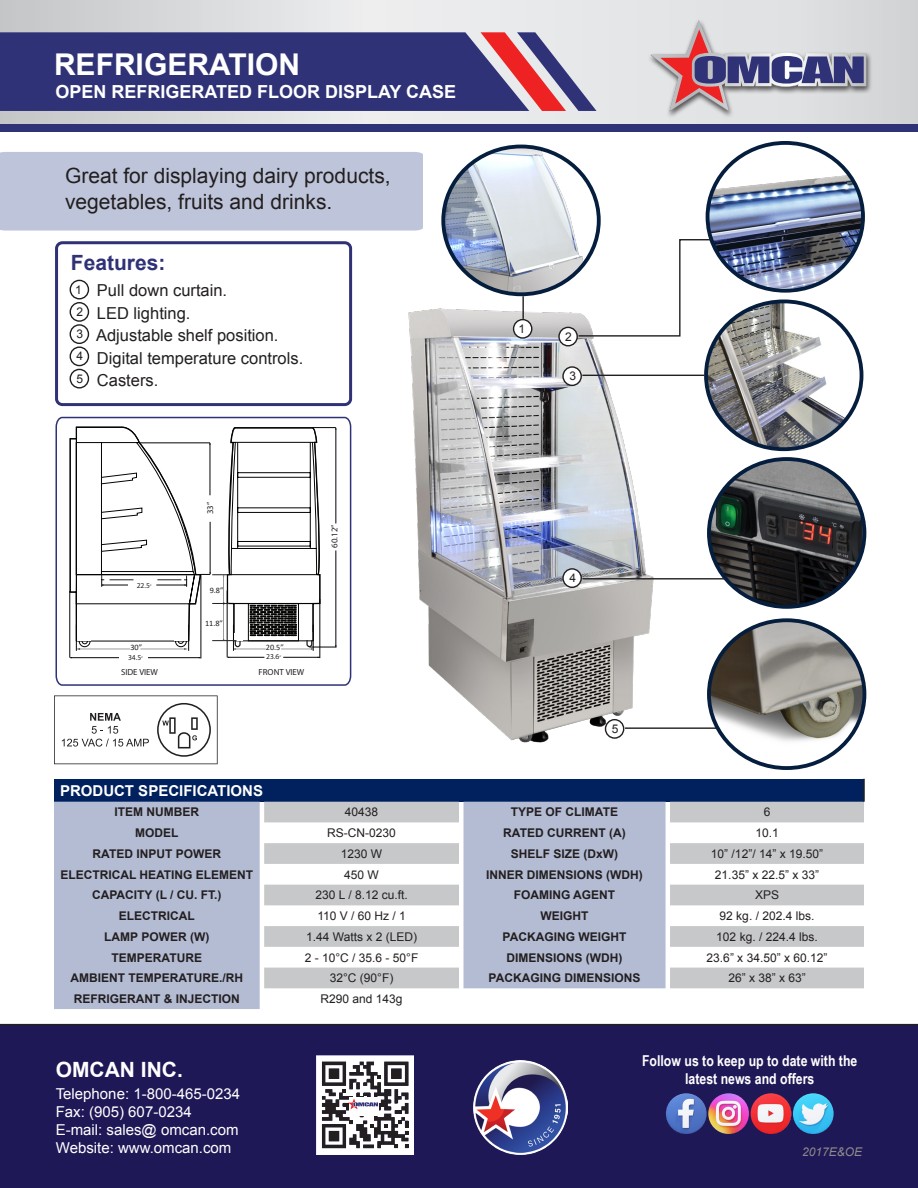
<style>
.page{position:relative;width:918px;height:1188px;background:#fff}
.page>*{position:absolute;margin:0;border:0;box-sizing:border-box;transform-origin:0 0}
.t1{font:700 30px "Arial";color:#fff}
.t2{font:21px "Arial";color:#231f20}
.t3{font:700 21px "Arial";color:#2f3276}
.t4{font:700 21px "Arial";color:#fff}
.t5{font:700 18px "Arial";color:#fff}
.t6{font:16.5px "Arial";color:#231f20}
.t7{font:15px "Arial";color:#fff}
.t8{font:700 15px/18px "Arial Narrow";color:#fff;text-align:center}
.t9{font:700 15px "Arial";color:#fff}
.t10{font:700 12px "Arial";color:#231f20}
.t11{font:12px "Arial";color:#231f20}
.t12{font:italic 12px "Arial";color:#8c8b8c}
.t13{font:8.85px "Myriad Pro";color:#231f20}
.t14{font:8.25px "Calibri";color:#231f20}
.t15{font:7.5px "Myriad Pro";color:#231f20}
.s1{font-size:5.1px}
</style>
<div class="page">
<svg style="left:0;top:0;width:918px;height:124px;background:#dedfe1"></svg>
<svg style="left:0;top:32px;width:597px;height:79px;background:#49437e"></svg>
<div style="left:0;top:124px;width:918px;height:7px;background:#2f3276"></div>
<div style="left:0;top:1024px;width:918px;height:164px;background:#1f1857"></div>
<img style="left:708px;top:1093px;width:41px;height:41px;border-radius:20px">
<img style="left:666px;top:1093px;width:41px;height:41px;border-radius:20px">
<img style="left:751px;top:1093px;width:40px;height:41px;border-radius:20px">
<img style="left:793px;top:1093px;width:41px;height:41px;border-radius:20px">
<img style="left:408px;top:294px;width:269px;height:449px">
<hr style="left:625px;top:727px;width:99px;height:2px;background:#231f20">
<div style="left:0;top:152px;width:423px;height:79px;background:#bec5da"></div>
<div style="left:55px;top:241px;width:297px;height:165px;border:3px solid #2f3276;border-radius:6px"></div>
<div style="left:647px;top:18px;width:225px;height:100px;background:#231f20;opacity:.75"></div>
<svg style="left:650px;top:20px;width:216px;height:92px;background:#b8adbb"></svg>
<img style="left:473px;top:1060px;width:95px;height:95px">
<svg style="left:316px;top:1055px;width:98px;height:100px"></svg>
<img style="left:443px;top:146px;width:148px;height:148px">
<div style="left:441px;top:145px;width:160px;height:151px;border:4px solid #061e3e;border-radius:50%"></div>
<img style="left:709px;top:620px;width:155px;height:148px">
<div style="left:707px;top:618px;width:159px;height:152px;border:4px solid #061e3e;border-radius:50%"></div>
<img style="left:708px;top:143px;width:155px;height:145px">
<div style="left:706px;top:141px;width:159px;height:152px;border:4px solid #061e3e;border-radius:50%"></div>
<img style="left:709px;top:459px;width:155px;height:148px">
<div style="left:707px;top:457px;width:159px;height:152px;border:4px solid #061e3e;border-radius:50%"></div>
<hr style="left:582px;top:578px;width:143px;height:2px;background:#231f20">
<hr style="left:582px;top:375px;width:122px;height:1px;background:#231f20">
<img style="left:707px;top:302px;width:150px;height:147px">
<div style="left:704px;top:299px;width:159px;height:152px;border:4px solid #061e3e;border-radius:50%"></div>
<svg style="left:54px;top:695px;width:164px;height:69px"></svg>
<div style="left:514px;top:320px;width:18px;height:18px;background:#fff;border-radius:50%"></div>
<div style="left:513px;top:319px;width:19px;height:20px;border:1px solid #231f20;border-radius:50%"></div>
<div style="left:70px;top:302px;width:19px;height:20px;border:1px solid #231f20;border-radius:50%"></div>
<div style="left:70px;top:280px;width:19px;height:19px;border:1px solid #231f20;border-radius:50%"></div>
<div style="left:70px;top:324px;width:19px;height:20px;border:1px solid #231f20;border-radius:50%"></div>
<div style="left:70px;top:346px;width:19px;height:20px;border:1px solid #231f20;border-radius:50%"></div>
<div style="left:70px;top:369px;width:19px;height:20px;border:1px solid #231f20;border-radius:50%"></div>
<div style="left:606px;top:720px;width:18px;height:18px;background:#fff;border-radius:50%"></div>
<div style="left:605px;top:719px;width:19px;height:20px;border:1px solid #231f20;border-radius:50%"></div>
<div style="left:563px;top:569px;width:18px;height:18px;background:#fff;border-radius:50%"></div>
<div style="left:562px;top:568px;width:20px;height:20px;border:1px solid #231f20;border-radius:50%"></div>
<div style="left:563px;top:367px;width:18px;height:18px;background:#fff;border-radius:50%"></div>
<div style="left:562px;top:366px;width:20px;height:20px;border:1px solid #231f20;border-radius:50%"></div>
<div style="left:559px;top:327px;width:18px;height:19px;background:#fff;border-radius:50%"></div>
<div style="left:558px;top:327px;width:20px;height:19px;border:1px solid #231f20;border-radius:50%"></div>
<svg style="left:577px;top:238px;width:136px;height:99px"></svg>
<hr style="left:522px;top:296px;width:2px;height:23px;background:#231f20">
<div style="left:54px;top:779px;width:810px;height:23px;background:#00215d"></div>
<svg style="left:54px;top:802px;width:612px;height:207px;fill:#b4bcd4"></svg>
<svg style="left:264px;top:802px;width:600px;height:20px;background:#c1c5ce"></svg>
<svg style="left:264px;top:843px;width:600px;height:145px"></svg>
<hr style="left:863px;top:779px;width:2px;height:23px;background:#231f20">
<svg style="left:55px;top:416px;width:297px;height:270px"></svg>
<hr style="left:70px;top:591px;width:1px;height:67px;background:#050604">
<hr style="left:201px;top:575px;width:1px;height:84px;background:#050604">
<hr style="left:70px;top:657px;width:49px;height:1px;background:#050604">
<hr style="left:148px;top:657px;width:52px;height:1px;background:#050604">
<hr style="left:227px;top:591px;width:1px;height:66px;background:#050604">
<hr style="left:320px;top:599px;width:1px;height:59px;background:#050604">
<hr style="left:228px;top:657px;width:36px;height:1px;background:#050604">
<hr style="left:283px;top:657px;width:37px;height:1px;background:#050604">
<svg style="left:69px;top:425px;width:268px;height:226px"></svg>
<p class="t1" style="left:54px;top:45px;width:248px">REFRIGERATION</p>
<p class="t5" style="left:56px;top:80px;width:402px">OPEN REFRIGERATED FLOOR DISPLAY CASE</p>
<p class="t2" style="left:65px;top:162px;width:327px">Great for displaying dairy products,</p>
<p class="t2" style="left:65px;top:187px;width:269px">vegetables, fruits and drinks.</p>
<p class="t3" style="left:71px;top:249px;width:96px">Features:</p>
<p class="t11" style="left:75px;top:282px;width:8px">1</p>
<p class="t11" style="left:77px;top:326px;width:8px">3</p>
<p class="t11" style="left:77px;top:348px;width:8px">4</p>
<p class="t11" style="left:77px;top:371px;width:8px">5</p>
<p class="t11" style="left:77px;top:304px;width:8px">2</p>
<p class="t6" style="left:97px;top:280px;width:132px">Pull down curtain.</p>
<p class="t6" style="left:97px;top:302px;width:95px">LED lighting.</p>
<p class="t6" style="left:96px;top:325px;width:184px">Adjustable shelf position.</p>
<p class="t6" style="left:97px;top:347px;width:208px">Digital temperature controls.</p>
<p class="t6" style="left:97px;top:370px;width:63px">Casters.</p>
<p class="t15" style="left:137px;top:581px;width:16px">22.5<span class="s1">”</span></p>
<p class="t13" style="left:205px;top:514px;width:14px;rotate:-90deg">33”</p>
<p class="t14" style="left:210px;top:584px;width:15px">9.8”</p>
<p class="t14" style="left:205px;top:617px;width:20px">11.8”</p>
<p class="t14" style="left:130px;top:642px;width:13px">30”</p>
<p class="t14" style="left:266px;top:642px;width:20px">20.5”</p>
<p class="t15" style="left:128px;top:653px;width:16px">34.5<span class="s1">”</span></p>
<p class="t15" style="left:266px;top:652px;width:16px">23.6<span class="s1">”</span></p>
<p class="t13" style="left:121px;top:666px;width:39px">SIDE VIEW</p>
<p class="t13" style="left:259px;top:667px;width:47px">FRONT VIEW</p>
<p class="t13" style="left:329px;top:548px;width:25px;rotate:-90deg">60.12”</p>
<p class="t11" style="left:518px;top:321px;width:8px">1</p>
<p class="t11" style="left:565px;top:329px;width:8px">2</p>
<p class="t11" style="left:569px;top:368px;width:8px">3</p>
<p class="t11" style="left:569px;top:570px;width:8px">4</p>
<p class="t11" style="left:612px;top:721px;width:8px">5</p>
<p class="t9" style="left:60px;top:780px;width:205px">PRODUCT SPECIFICATIONS</p>
<p class="t10" style="left:115px;top:804px;width:86px">ITEM NUMBER</p>
<p class="t11" style="left:345px;top:804px;width:35px">40438</p>
<p class="t10" style="left:511px;top:804px;width:109px">TYPE OF CLIMATE</p>
<p class="t11" style="left:764px;top:804px;width:8px">6</p>
<p class="t10" style="left:135px;top:825px;width:45px">MODEL</p>
<p class="t11" style="left:327px;top:825px;width:70px">RS-CN-0230</p>
<p class="t10" style="left:503px;top:825px;width:124px">RATED CURRENT (A)</p>
<p class="t11" style="left:755px;top:825px;width:25px">10.1</p>
<p class="t10" style="left:93px;top:846px;width:130px">RATED INPUT POWER</p>
<p class="t11" style="left:341px;top:846px;width:43px">1230 W</p>
<p class="t10" style="left:511px;top:846px;width:109px">SHELF SIZE (DxW)</p>
<p class="t11" style="left:711px;top:846px;width:114px">10” /12”/ 14” x 19.50”</p>
<p class="t10" style="left:60px;top:866px;width:194px">ELECTRICAL HEATING ELEMENT</p>
<p class="t11" style="left:344px;top:867px;width:36px">450 W</p>
<p class="t10" style="left:486px;top:866px;width:158px">INNER DIMENSIONS (WDH)</p>
<p class="t11" style="left:715px;top:867px;width:106px">21.35” x 22.5” x 33”</p>
<p class="t10" style="left:92px;top:887px;width:131px">CAPACITY (L / CU. FT.)</p>
<p class="t11" style="left:315px;top:887px;width:94px">230 L / 8.12 cu.ft.</p>
<p class="t10" style="left:514px;top:887px;width:103px">FOAMING AGENT</p>
<p class="t11" style="left:755px;top:887px;width:26px">XPS</p>
<p class="t10" style="left:119px;top:908px;width:77px">ELECTRICAL</p>
<p class="t11" style="left:317px;top:908px;width:90px">110 V / 60 Hz / 1</p>
<p class="t10" style="left:541px;top:908px;width:49px">WEIGHT</p>
<p class="t11" style="left:720px;top:908px;width:96px">92 kg. / 202.4 lbs.</p>
<p class="t10" style="left:104px;top:929px;width:107px">LAMP POWER (W)</p>
<p class="t11" style="left:306px;top:929px;width:112px">1.44 Watts x 2 (LED)</p>
<p class="t10" style="left:503px;top:929px;width:125px">PACKAGING WEIGHT</p>
<p class="t11" style="left:716px;top:929px;width:103px">102 kg. / 224.4 lbs.</p>
<p class="t10" style="left:112px;top:949px;width:92px">TEMPERATURE</p>
<p class="t11" style="left:305px;top:950px;width:115px">2 - 10°C / 35.6 - 50°F</p>
<p class="t10" style="left:507px;top:949px;width:117px">DIMENSIONS (WDH)</p>
<p class="t11" style="left:707px;top:950px;width:122px">23.6” x 34.50” x 60.12”</p>
<p class="t10" style="left:71px;top:970px;width:174px">AMBIENT TEMPERATURE./RH</p>
<p class="t11" style="left:330px;top:970px;width:65px">32°C (90°F)</p>
<p class="t10" style="left:489px;top:970px;width:153px">PACKAGING DIMENSIONS</p>
<p class="t11" style="left:728px;top:970px;width:79px">26” x 38” x 63”</p>
<p class="t10" style="left:74px;top:991px;width:168px">REFRIGERANT &amp; INJECTION</p>
<p class="t11" style="left:321px;top:991px;width:84px">R290 and 143g</p>
<p class="t4" style="left:56px;top:1056px;width:129px">OMCAN INC.</p>
<p class="t8" style="left:642px;top:1051px;width:217px">Follow us to keep up to date with the latest news and offers</p>
<p class="t7" style="left:56px;top:1084px;width:186px">Telephone: 1-800-465-0234</p>
<p class="t7" style="left:56px;top:1102px;width:137px">Fax: (905) 607-0234</p>
<p class="t7" style="left:56px;top:1120px;width:184px">E-mail: sales@ omcan.com</p>
<p class="t7" style="left:56px;top:1138px;width:177px">Website: www.omcan.com</p>
<p class="t12" style="left:802px;top:1144px;width:62px">2017E&amp;OE</p>
</div>
